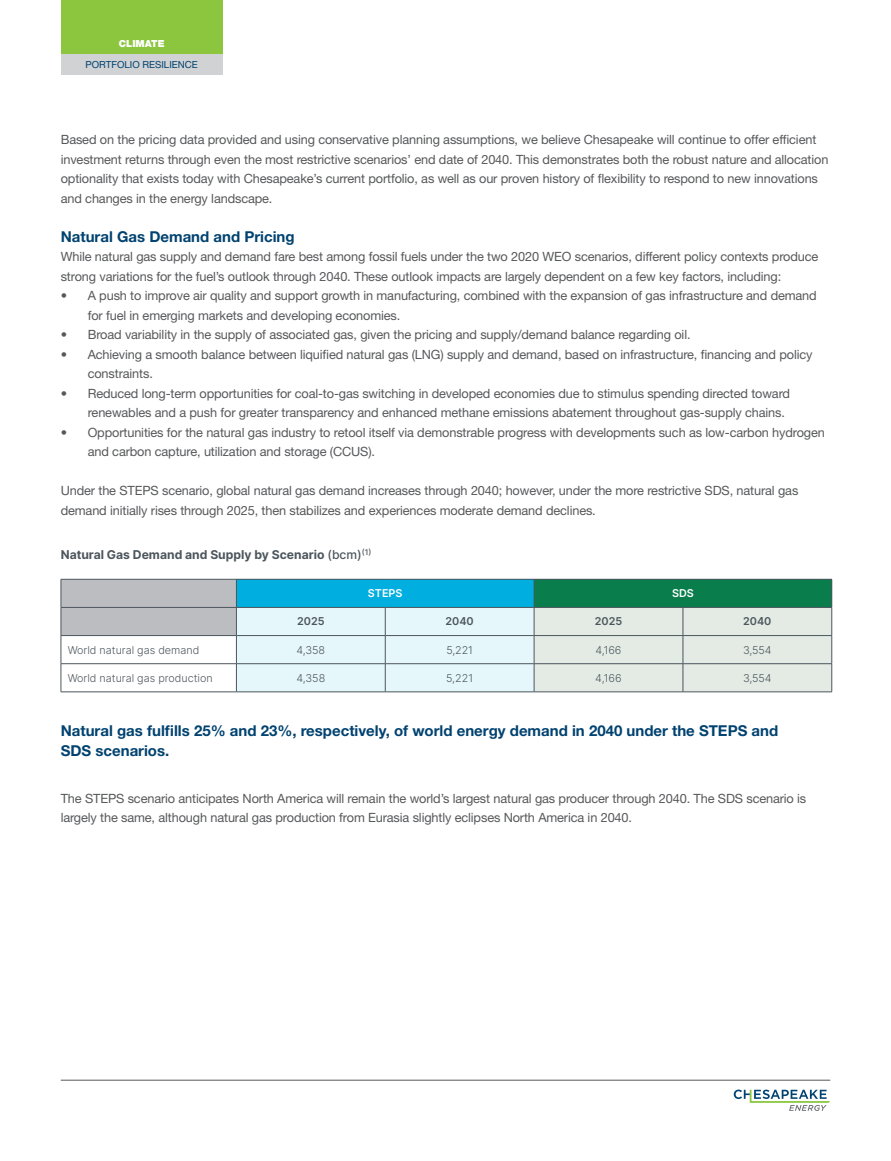
<style>
.page{position:relative;width:891px;height:1161px;background:#fff}
.page>*{position:absolute;margin:0;border:0;box-sizing:border-box;transform-origin:0 0}
.SUBHEAD{font:700 15px/19.5px "Helvetica Neue LT Std";color:#004270}
.BODY_TEXT{font:12.75px/19.5px "Helvetica Neue LT Std";letter-spacing:-.01em;color:#57585a}
.t1{font:12.15px "Inter";color:#4c565d}
.BODY_TEXT-2{font:300 10.8px "Inter";color:#4c565d}
.Subhead_-_in_body_co{font:300 10.8px "Inter";letter-spacing:-.01em;color:#4c565d}
.BODY_TEXT-3{font:10.8px "Inter";color:#4c565d}
.BODY_TEXT-4{font:10.8px "Inter";color:#fff}
.INTRO_TEXT{font:9.75px "Helvetica Neue LT Std";color:#004270}
.INTRO_TEXT-2{font:900 9.75px "Helvetica Neue LT Std";color:#fff}
</style>
<div class="page">
<svg style="left:734px;top:1090px;width:96px;height:21px"></svg>
<hr style="left:61px;top:1080px;width:769px;height:1px;background:#57585a">
<div style="left:61px;top:27px;width:162px;height:47px;background:#d1d2d4"></div>
<div style="left:61px;top:0;width:162px;height:54px;background:#8bc63e"></div>
<hr style="left:61px;top:692px;width:175px;height:1px;background:#4c565d">
<hr style="left:236px;top:692px;width:149px;height:1px;background:#4c565d">
<hr style="left:385px;top:692px;width:149px;height:1px;background:#4c565d">
<hr style="left:534px;top:692px;width:149px;height:1px;background:#4c565d">
<hr style="left:683px;top:692px;width:149px;height:1px;background:#4c565d">
<svg style="left:61px;top:579px;width:772px;height:113px"></svg>
<hr style="left:236px;top:607px;width:149px;height:1px;background:#4c565d">
<hr style="left:385px;top:607px;width:149px;height:1px;background:#4c565d">
<hr style="left:534px;top:607px;width:149px;height:1px;background:#4c565d">
<hr style="left:683px;top:607px;width:149px;height:1px;background:#4c565d">
<p class="INTRO_TEXT-2" style="left:119px;top:38px;width:47px">CLIMATE</p>
<p class="INTRO_TEXT" style="left:86px;top:58px;width:114px">PORTFOLIO RESILIENCE</p>
<p class="BODY_TEXT" style="left:61px;top:130px;width:769px">Based on the pricing data provided and using conservative planning assumptions, we believe Chesapeake will continue to offer efficient investment returns through even the most restrictive scenarios’ end date of 2040. This demonstrates both the robust nature and allocation optionality that exists today with Chesapeake’s current portfolio, as well as our proven history of flexibility to respond to new innovations and changes in the energy landscape.</p>
<p class="SUBHEAD" style="left:61px;top:226px;width:235px">Natural Gas Demand and Pricing</p>
<p class="BODY_TEXT" style="left:61px;top:247px;width:759px">While natural gas supply and demand fare best among fossil fuels under the two 2020 WEO scenarios, different policy contexts produce strong variations for the fuel’s outlook through 2040. These outlook impacts are largely dependent on a few key factors, including:</p>
<p class="BODY_TEXT" style="left:88px;top:286px;width:731px;text-indent:-27px">• A push to improve air quality and support growth in manufacturing, combined with the expansion of gas infrastructure and demand for fuel in emerging markets and developing economies.</p>
<p class="BODY_TEXT" style="left:61px;top:325px;width:631px">• Broad variability in the supply of associated gas, given the pricing and supply/demand balance regarding oil.</p>
<p class="BODY_TEXT" style="left:88px;top:344px;width:726px;text-indent:-27px">• Achieving a smooth balance between liquified natural gas (LNG) supply and demand, based on infrastructure, financing and policy constraints.</p>
<p class="BODY_TEXT" style="left:88px;top:383px;width:704px;text-indent:-27px">• Reduced long-term opportunities for coal-to-gas switching in developed economies due to stimulus spending directed toward renewables and a push for greater transparency and enhanced methane emissions abatement throughout gas-supply chains.</p>
<p class="BODY_TEXT" style="left:88px;top:422px;width:739px;text-indent:-27px">• Opportunities for the natural gas industry to retool itself via demonstrable progress with developments such as low-carbon hydrogen and carbon capture, utilization and storage (CCUS).</p>
<p class="BODY_TEXT" style="left:61px;top:481px;width:739px">Under the STEPS scenario, global natural gas demand increases through 2040; however, under the more restrictive SDS, natural gas demand initially rises through 2025, then stabilizes and experiences moderate demand declines.</p>
<p class="t1" style="left:61px;top:546px;width:312px">Natural Gas Demand and Supply by Scenario (bcm)<sup>(1)</sup></p>
<p class="BODY_TEXT-4" style="left:368px;top:586px;width:36px">STEPS</p>
<p class="BODY_TEXT-4" style="left:672px;top:586px;width:23px">SDS</p>
<p class="BODY_TEXT-3" style="left:297px;top:614px;width:29px">2025</p>
<p class="BODY_TEXT-3" style="left:446px;top:614px;width:30px">2040</p>
<p class="BODY_TEXT-3" style="left:595px;top:614px;width:29px">2025</p>
<p class="BODY_TEXT-3" style="left:743px;top:614px;width:30px">2040</p>
<p class="BODY_TEXT-2" style="left:68px;top:642px;width:133px">World natural gas demand</p>
<p class="Subhead_-_in_body_co" style="left:297px;top:642px;width:30px">4,358</p>
<p class="Subhead_-_in_body_co" style="left:446px;top:642px;width:28px">5,221</p>
<p class="Subhead_-_in_body_co" style="left:596px;top:642px;width:27px">4,166</p>
<p class="Subhead_-_in_body_co" style="left:743px;top:642px;width:30px">3,554</p>
<p class="BODY_TEXT-2" style="left:68px;top:670px;width:147px">World natural gas production</p>
<p class="BODY_TEXT-2" style="left:296px;top:670px;width:30px">4,358</p>
<p class="BODY_TEXT-2" style="left:446px;top:670px;width:29px">5,221</p>
<p class="BODY_TEXT-2" style="left:595px;top:670px;width:28px">4,166</p>
<p class="Subhead_-_in_body_co" style="left:743px;top:670px;width:30px">3,554</p>
<p class="SUBHEAD" style="left:61px;top:721px;width:719px">Natural gas fulfills 25% and 23%, respectively, of world energy demand in 2040 under the STEPS and<br>SDS scenarios.</p>
<p class="BODY_TEXT" style="left:61px;top:788px;width:747px">The STEPS scenario anticipates North America will remain the world’s largest natural gas producer through 2040. The SDS scenario is largely the same, although natural gas production from Eurasia slightly eclipses North America in 2040.</p>
</div>
